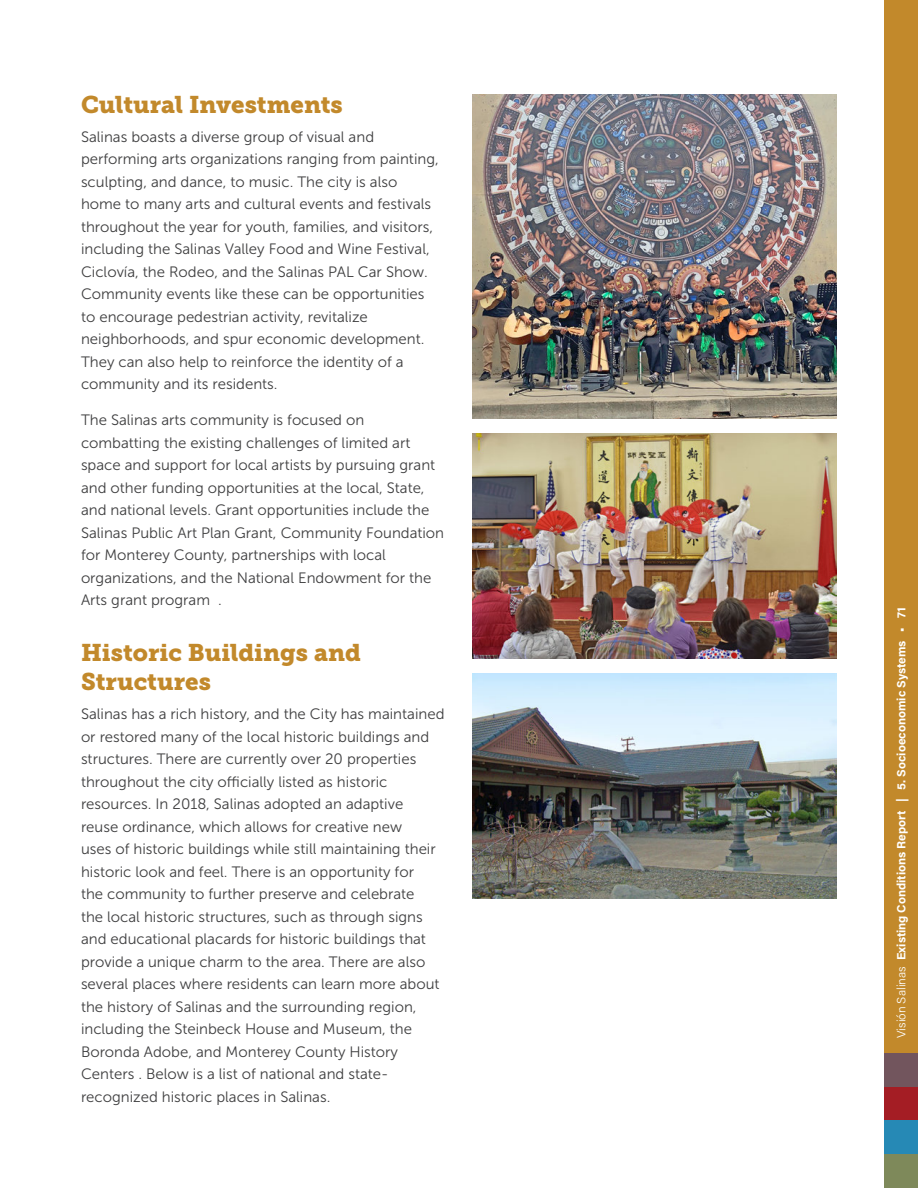
<style>
.page{position:relative;width:918px;height:1188px;background:#fff}
.page>*{position:absolute;margin:0;border:0;box-sizing:border-box;transform-origin:0 0}
.H3_Heading_3__H2{font:24px/28.8px "Museo Slab 900";color:#c2892b}
.Body{font:15px/22.5px "Museo Sans 300";color:#3e3e3f}
.t1{font:700 12px "Acumin Pro";color:#fff}
.s1{font-weight:300}
.s2{font-weight:400}
</style>
<div class="page">
<div style="left:884px;top:1053px;width:34px;height:34px;background:#72555d"></div>
<div style="left:884px;top:0;width:34px;height:1053px;background:#c2892b"></div>
<div style="left:884px;top:1087px;width:34px;height:33px;background:#a41d24"></div>
<div style="left:884px;top:1120px;width:34px;height:34px;background:#2689b5"></div>
<div style="left:884px;top:1154px;width:34px;height:34px;background:#7e895a"></div>
<img style="left:472px;top:94px;width:365px;height:324px">
<img style="left:472px;top:673px;width:365px;height:225px">
<img style="left:472px;top:434px;width:365px;height:224px">
<p class="H3_Heading_3__H2" style="left:81px;top:90px;width:263px">Cultural Investments</p>
<p class="Body" style="left:81px;top:125px;width:359px">Salinas boasts a diverse group of visual and performing arts organizations ranging from painting, sculpting, and dance, to music. The city is also home to many arts and cultural events and festivals throughout the year for youth, families, and visitors, including the Salinas Valley Food and Wine Festival, Ciclovía, the Rodeo, and the Salinas PAL Car Show.<br>Community events like these can be opportunities to encourage pedestrian activity, revitalize neighborhoods, and spur economic development.<br>They can also help to reinforce the identity of a community and its residents.</p>
<p class="Body" style="left:81px;top:409px;width:365px">The Salinas arts community is focused on combatting the existing challenges of limited art space and support for local artists by pursuing grant and other funding opportunities at the local, State, and national levels. Grant opportunities include the Salinas Public Art Plan Grant, Community Foundation for Monterey County, partnerships with local organizations, and the National Endowment for the Arts grant program .</p>
<p class="H3_Heading_3__H2" style="left:81px;top:638px;width:282px">Historic Buildings and<br>Structures</p>
<p class="Body" style="left:81px;top:703px;width:365px">Salinas has a rich history, and the City has maintained or restored many of the local historic buildings and structures. There are currently over 20 properties throughout the city officially listed as historic resources. In 2018, Salinas adopted an adaptive<br>reuse ordinance, which allows for creative new<br>uses of historic buildings while still maintaining their historic look and feel. There is an opportunity for<br>the community to further preserve and celebrate<br>the local historic structures, such as through signs and educational placards for historic buildings that provide a unique charm to the area. There are also several places where residents can learn more about the history of Salinas and the surrounding region, including the Steinbeck House and Museum, the Boronda Adobe, and Monterey County History Centers . Below is a list of national and state&shy;recognized historic places in Salinas.</p>
<p class="t1" style="left:893px;top:1038px;width:432px;rotate:-90deg"><span class="s1">Visión Salinas</span> Existing Conditions Report | 5. Socioeconomic Systems <span class="s2">■</span> 71</p>
</div>
